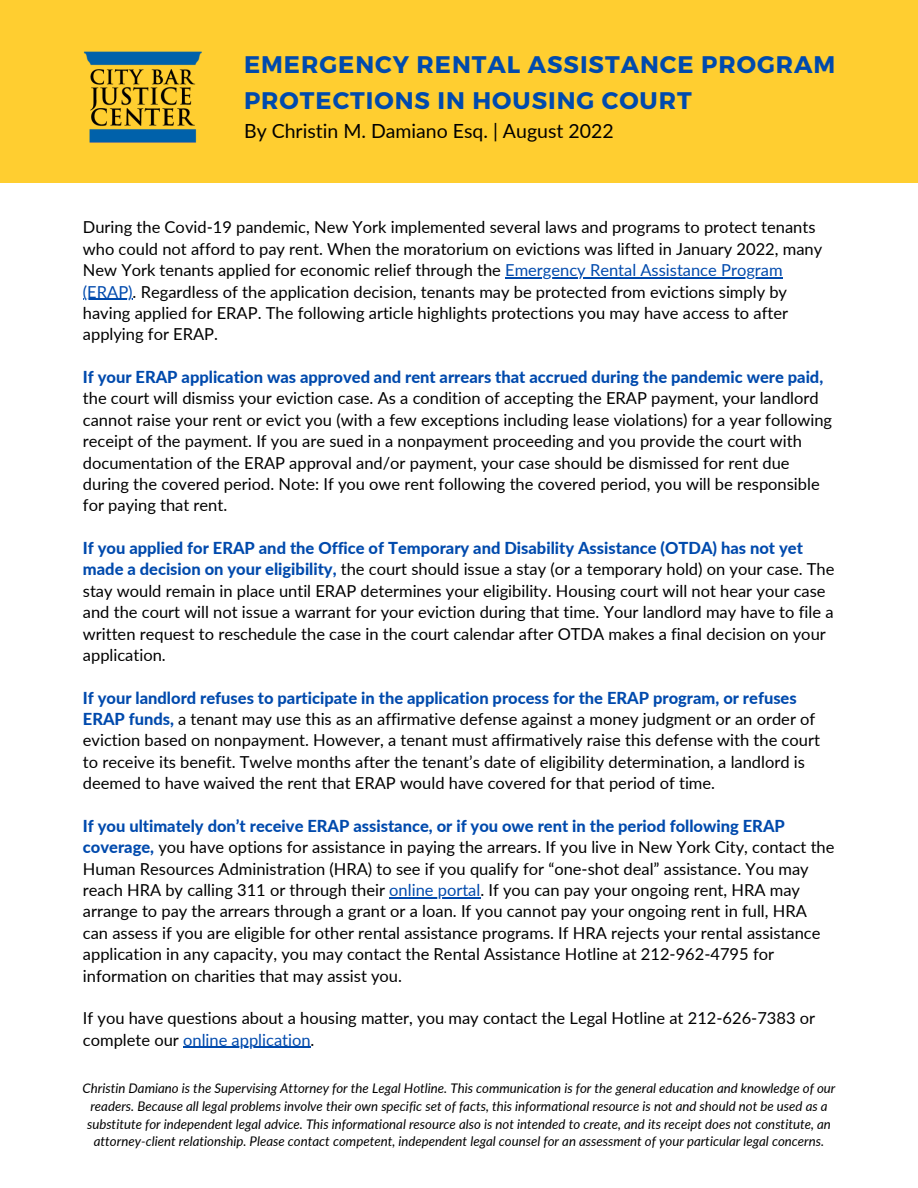
<style>
.page{position:relative;width:918px;height:1188px;background:#fff}
.page>*{position:absolute;margin:0;border:0;box-sizing:border-box;transform-origin:0 0}
.t1{font:700 24px/36px "Montserrat";letter-spacing:.04em;color:#004aad}
.t2{font:19.5px "Lato";color:#000}
.t3{font:16.5px/21.3px "Lato";color:#000}
.t4{font:800 16.5px "Lato";color:#004aad}
.t5{font:italic 13.2px/17.7px "Lato";color:#000;text-align:center}
.s1{color:#004aad}
.s2{font-weight:800;color:#004aad}
</style>
<div class="page">
<div style="left:0;top:0;width:918px;height:182px;background:#ffce30"></div>
<img style="left:83px;top:51px;width:119px;height:92px">
<hr style="left:505px;top:277px;width:278px;height:1px;background:#004aad">
<hr style="left:83px;top:299px;width:50px;height:1px;background:#004aad">
<hr style="left:389px;top:897px;width:91px;height:1px;background:#004aad">
<hr style="left:183px;top:1047px;width:128px;height:1px;background:#004aad">
<h1 class="t1" style="left:244px;top:45px;width:593px">EMERGENCY RENTAL ASSISTANCE PROGRAM<br>PROTECTIONS IN HOUSING COURT</h1>
<p class="t2" style="left:244px;top:119px;width:371px">By Christin M. Damiano Esq. | August 2022</p>
<p class="t3" style="left:83px;top:216px;width:741px">During the Covid-19 pandemic, New York implemented several laws and programs to protect tenants who could not afford to pay rent. When the moratorium on evictions was lifted in January 2022, many New York tenants applied for economic relief through the <span class="s1">Emergency Rental Assistance Program (ERAP)</span>. Regardless of the application decision, tenants may be protected from evictions simply by having applied for ERAP. The following article highlights protections you may have access to after applying for ERAP.</p>
<p class="t4" style="left:83px;top:367px;width:742px">If your ERAP application was approved and rent arrears that accrued during the pandemic were paid,</p>
<p class="t3" style="left:83px;top:387px;width:751px">the court will dismiss your eviction case. As a condition of accepting the ERAP payment, your landlord cannot raise your rent or evict you (with a few exceptions including lease violations) for a year following receipt of the payment. If you are sued in a nonpayment proceeding and you provide the court with documentation of the ERAP approval and/or payment, your case should be dismissed for rent due during the covered period. Note: If you owe rent following the covered period, you will be responsible for paying that rent.</p>
<p class="t3" style="left:83px;top:537px;width:753px"><span class="s2">If you applied for ERAP and the Office of Temporary and Disability Assistance (OTDA) has not yet made a decision on your eligibility,</span> the court should issue a stay (or a temporary hold) on your case. The stay would remain in place until ERAP determines your eligibility. Housing court will not hear your case and the court will not issue a warrant for your eviction during that time. Your landlord may have to file a written request to reschedule the case in the court calendar after OTDA makes a final decision on your application.</p>
<p class="t3" style="left:83px;top:687px;width:739px"><span class="s2">If your landlord refuses to participate in the application process for the ERAP program, or refuses ERAP funds,</span> a tenant may use this as an affirmative defense against a money judgment or an order of eviction based on nonpayment. However, a tenant must affirmatively raise this defense with the court to receive its benefit. Twelve months after the tenant’s date of eligibility determination, a landlord is deemed to have waived the rent that ERAP would have covered for that period of time.</p>
<p class="t3" style="left:83px;top:815px;width:753px"><span class="s2">If you ultimately don’t receive ERAP assistance, or if you owe rent in the period following ERAP coverage,</span> you have options for assistance in paying the arrears. If you live in New York City, contact the Human Resources Administration (HRA) to see if you qualify for “one-shot deal” assistance. You may reach HRA by calling 311 or through their <span class="s1">online portal</span>. If you can pay your ongoing rent, HRA may arrange to pay the arrears through a grant or a loan. If you cannot pay your ongoing rent in full, HRA can assess if you are eligible for other rental assistance programs. If HRA rejects your rental assistance application in any capacity, you may contact the Rental Assistance Hotline at 212-962-4795 for information on charities that may assist you.</p>
<p class="t3" style="left:83px;top:1007px;width:734px">If you have questions about a housing matter, you may contact the Legal Hotline at 212-626-7383 or complete our <span class="s1">online application</span>.</p>
<p class="t5" style="left:83px;top:1079px;width:754px">Christin Damiano is the Supervising Attorney for the Legal Hotline. This communication is for the general education and knowledge of our readers. Because all legal problems involve their own specific set of facts, this informational resource is not and should not be used as a substitute for independent legal advice. This informational resource also is not intended to create, and its receipt does not constitute, an attorney-client relationship. Please contact competent, independent legal counsel for an assessment of your particular legal concerns.</p>
</div>
